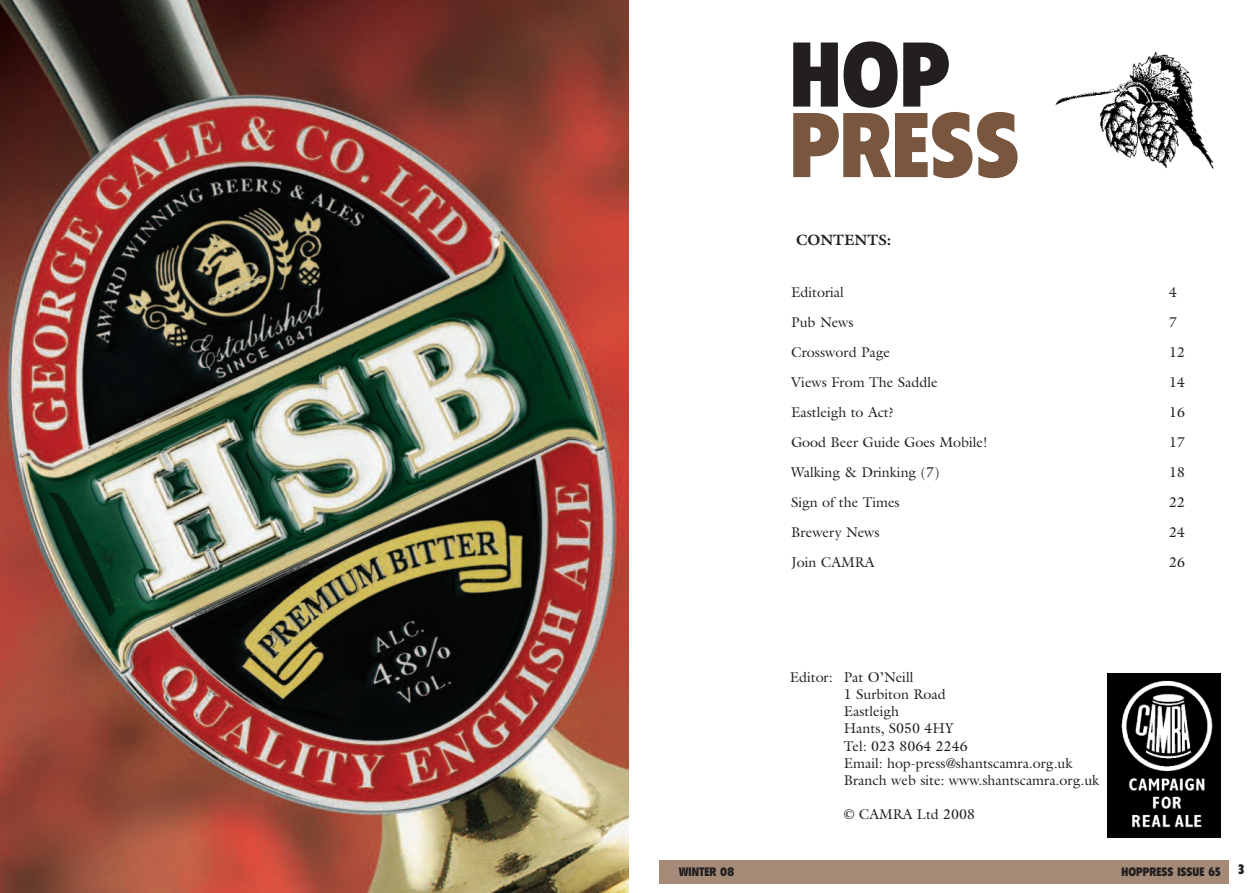
<style>
.page{position:relative;width:1259px;height:893px;background:#fff}
.page>*{position:absolute;margin:0;border:0;box-sizing:border-box;transform-origin:0 0}
.t1{font:900 condensed 90px "Flyer";color:#79573e}
.t2{font:900 condensed 90px "Flyer";color:#231f20}
.t3{font:700 15px "Galliard";color:#231f20}
.t4{font:14.25px/17.1px "Galliard";color:#231f20}
.t5{font:900 condensed 13.5px "Flyer";color:#231f20}
.t6{font:900 condensed 12px "Flyer";color:#231f20}
</style>
<div class="page">
<div style="left:659px;top:860px;width:570px;height:23px;background:#a48a77"></div>
<img style="left:1055px;top:51px;width:159px;height:118px">
<img style="left:1107px;top:674px;width:113px;height:164px">
<img style="left:0;top:0;width:629px;height:893px">
<h1 class="t2" style="left:789px;top:43px;width:162px">HOP</h1>
<h1 class="t1" style="left:789px;top:113px;width:232px">PRESS</h1>
<p class="t3" style="left:796px;top:231px;width:97px">CONTENTS:</p>
<p class="t4" style="left:791px;top:284px;width:54px">Editorial</p>
<p class="t4" style="left:1169px;top:284px;width:9px">4</p>
<p class="t4" style="left:791px;top:314px;width:64px">Pub News</p>
<p class="t4" style="left:1169px;top:314px;width:9px">7</p>
<p class="t4" style="left:791px;top:344px;width:100px">Crossword Page</p>
<p class="t4" style="left:1169px;top:344px;width:17px">12</p>
<p class="t4" style="left:791px;top:374px;width:148px">Views From The Saddle</p>
<p class="t4" style="left:1169px;top:374px;width:17px">14</p>
<p class="t4" style="left:791px;top:404px;width:104px">Eastleigh to Act?</p>
<p class="t4" style="left:1169px;top:404px;width:17px">16</p>
<p class="t4" style="left:791px;top:434px;width:198px">Good Beer Guide Goes Mobile!</p>
<p class="t4" style="left:1169px;top:434px;width:17px">17</p>
<p class="t4" style="left:791px;top:464px;width:150px">Walking &amp; Drinking (7)</p>
<p class="t4" style="left:1169px;top:464px;width:17px">18</p>
<p class="t4" style="left:791px;top:494px;width:110px">Sign of the Times</p>
<p class="t4" style="left:1169px;top:494px;width:17px">22</p>
<p class="t4" style="left:791px;top:524px;width:90px">Brewery News</p>
<p class="t4" style="left:1169px;top:524px;width:17px">24</p>
<p class="t4" style="left:791px;top:554px;width:85px">Join CAMRA</p>
<p class="t4" style="left:1169px;top:554px;width:17px">26</p>
<p class="t4" style="left:843px;top:669px;width:257px;text-indent:-54px">Editor: Pat O’Neill<br>1 Surbiton Road<br>Eastleigh<br>Hants, S050 4HY<br>Tel: 023 8064 2246<br>Email: hop-press@shantscamra.org.uk<br>Branch web site: www.shantscamra.org.uk</p>
<p class="t4" style="left:843px;top:805px;width:133px">© CAMRA Ltd 2008</p>
<p class="t6" style="left:679px;top:867px;width:57px">WINTER 08</p>
<p class="t6" style="left:1121px;top:867px;width:101px">HOPPRESS ISSUE 65</p>
<p class="t5" style="left:1238px;top:865px;width:7px">3</p>
</div>
